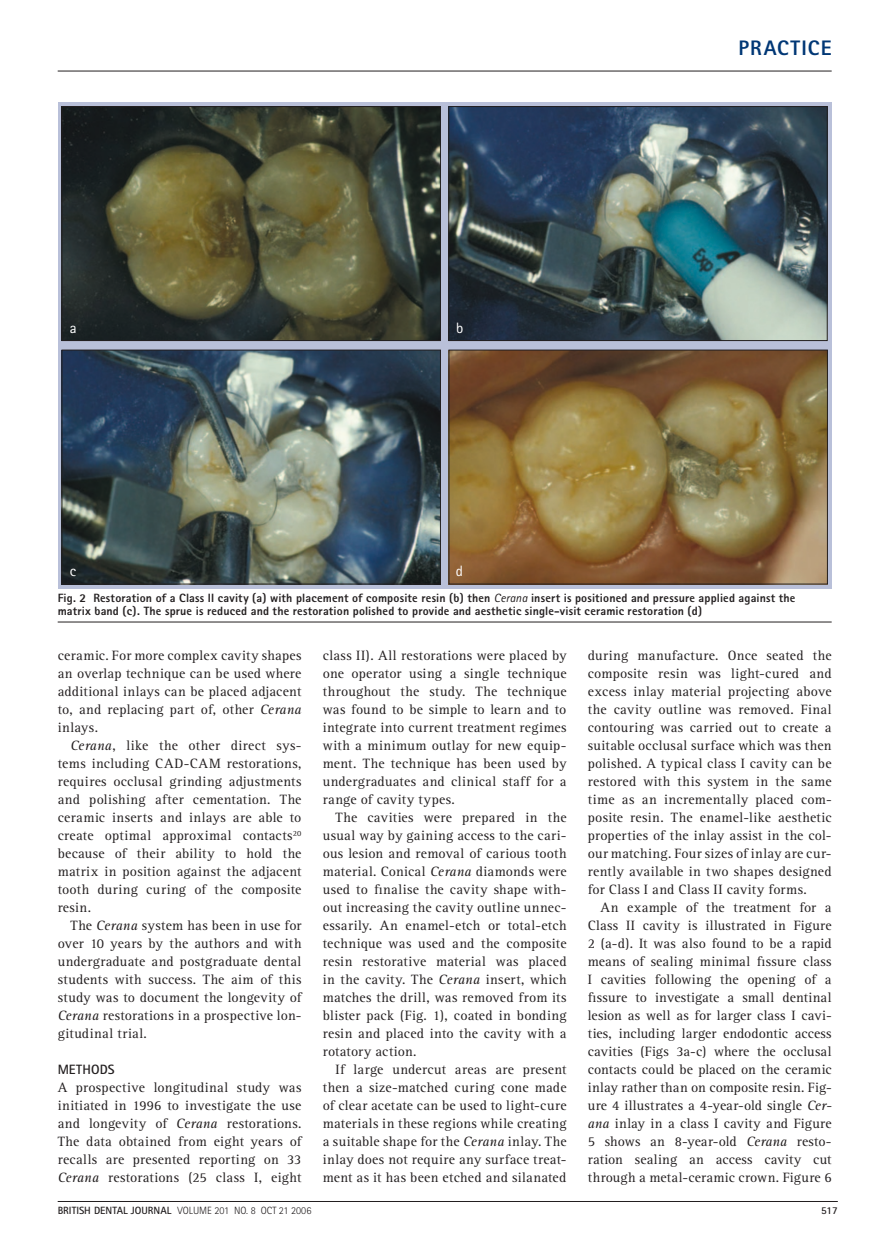
<style>
.page{position:relative;width:895px;height:1253px;background:#fff}
.page>*{position:absolute;margin:0;border:0;box-sizing:border-box;transform-origin:0 0}
.t1{font:800 21px "Rotis Sans Serif";letter-spacing:.055em;color:#013775}
.t2{font:15px "Rotis Sans Serif";color:#fff}
.t3{font:13.95px/18px "Rotis Serif";letter-spacing:.02em;color:#231f20;text-align:justify}
.t4{font:13.95px "Rotis Serif";color:#231f20}
.t5{font:700 13.5px "Rotis Sans Serif";letter-spacing:.01em;color:#231f20}
.t6{font:800 12px/13.5px "Rotis Sans Serif";letter-spacing:.015em;color:#231f20}
.t7{font:10.5px "Rotis Sans Serif Light 3";color:#231f20}
.t8{font:700 10.5px "Rotis Sans Serif";color:#231f20}
.s1{font-weight:400;font-style:italic}
.s2{font-style:italic}
.s3{font-family:"Rotis Sans Serif";font-weight:700}
</style>
<div class="page">
<svg style="left:58px;top:102px;width:774px;height:486px;background:#a9afc5"></svg>
<hr style="left:58px;top:1201px;width:780px;height:1px;background:#231f20">
<hr style="left:58px;top:71px;width:774px;height:1px;background:#231f20">
<img style="left:64px;top:108px;width:375px;height:231px">
<div style="left:62px;top:106px;width:379px;height:235px;border:1px solid #231f20"></div>
<img style="left:450px;top:108px;width:375px;height:231px">
<div style="left:448px;top:106px;width:379px;height:235px;border:1px solid #231f20"></div>
<img style="left:64px;top:352px;width:375px;height:230px">
<div style="left:62px;top:350px;width:379px;height:234px;border:1px solid #231f20"></div>
<img style="left:451px;top:352px;width:374px;height:230px">
<div style="left:449px;top:350px;width:378px;height:234px;border:1px solid #231f20"></div>
<hr style="left:58px;top:622px;width:774px;height:1px;background:#231f20">
<p class="t2" style="left:70px;top:322px;width:8px">a</p>
<p class="t2" style="left:456px;top:322px;width:9px">b</p>
<p class="t2" style="left:70px;top:566px;width:8px">c</p>
<p class="t2" style="left:456px;top:566px;width:9px">d</p>
<p class="t1" style="left:739px;top:41px;width:95px">PRACTICE</p>
<p class="t6" style="left:58px;top:592px;width:739px">Fig. 2 Restoration of a Class II cavity (a) with placement of composite resin (b) then <span class="s1">Cerana</span> insert is positioned and pressure applied against the matrix band (c). The sprue is reduced and the restoration polished to provide and aesthetic single-visit ceramic restoration (d)</p>
<p class="t3" style="left:58px;top:648px;width:245px">ceramic. For more complex cavity shapes</p>
<p class="t3" style="left:58px;top:666px;width:245px">an overlap technique can be used where</p>
<p class="t3" style="left:58px;top:684px;width:245px">additional inlays can be placed adjacent</p>
<p class="t3" style="left:58px;top:702px;width:245px">to, and replacing part of, other <span class="s2">Cerana</span></p>
<p class="t3" style="left:58px;top:720px;width:42px">inlays.</p>
<p class="t3" style="left:70px;top:738px;width:232px"><span class="s2">Cerana</span>, like the other direct sys-</p>
<p class="t3" style="left:58px;top:756px;width:245px">tems including CAD-CAM restorations,</p>
<p class="t3" style="left:58px;top:774px;width:245px">requires occlusal grinding adjustments</p>
<p class="t3" style="left:58px;top:792px;width:245px">and polishing after cementation. The</p>
<p class="t3" style="left:58px;top:810px;width:245px">ceramic inserts and inlays are able to</p>
<p class="t3" style="left:58px;top:828px;width:245px">create optimal approximal contacts<sup>20</sup></p>
<p class="t3" style="left:58px;top:846px;width:245px">because of their ability to hold the</p>
<p class="t3" style="left:58px;top:864px;width:245px">matrix in position against the adjacent</p>
<p class="t3" style="left:58px;top:882px;width:245px">tooth during curing of the composite</p>
<p class="t3" style="left:58px;top:900px;width:35px">resin.</p>
<p class="t3" style="left:70px;top:918px;width:233px">The <span class="s2">Cerana</span> system has been in use for</p>
<p class="t3" style="left:58px;top:936px;width:245px">over 10 years by the authors and with</p>
<p class="t3" style="left:58px;top:954px;width:245px">undergraduate and postgraduate dental</p>
<p class="t3" style="left:58px;top:972px;width:245px">students with success. The aim of this</p>
<p class="t3" style="left:58px;top:990px;width:245px">study was to document the longevity of</p>
<p class="t3" style="left:58px;top:1008px;width:245px"><span class="s2">Cerana</span> restorations in a prospective lon-</p>
<p class="t3" style="left:58px;top:1026px;width:91px">gitudinal trial.</p>
<p class="t5" style="left:58px;top:1065px;width:58px">METHODS</p>
<p class="t3" style="left:58px;top:1080px;width:245px">A prospective longitudinal study was initiated in 1996 to investigate the use and longevity of <span class="s2">Cerana</span> restorations.<br>The data obtained from eight years of recalls are presented reporting on 33<br><span class="s2">Cerana</span> restorations (25 class I, eight</p>
<p class="t3" style="left:323px;top:648px;width:245px">class II). All restorations were placed by</p>
<p class="t3" style="left:323px;top:666px;width:245px">one operator using a single technique</p>
<p class="t3" style="left:323px;top:684px;width:245px">throughout the study. The technique</p>
<p class="t3" style="left:323px;top:702px;width:245px">was found to be simple to learn and to</p>
<p class="t3" style="left:323px;top:720px;width:245px">integrate into current treatment regimes</p>
<p class="t3" style="left:323px;top:738px;width:245px">with a minimum outlay for new equip-</p>
<p class="t3" style="left:323px;top:756px;width:245px">ment. The technique has been used by</p>
<p class="t3" style="left:323px;top:774px;width:245px">undergraduates and clinical staff for a</p>
<p class="t3" style="left:323px;top:792px;width:134px">range of cavity types.</p>
<p class="t3" style="left:335px;top:810px;width:233px">The cavities were prepared in the</p>
<p class="t3" style="left:323px;top:828px;width:245px">usual way by gaining access to the cari-</p>
<p class="t3" style="left:323px;top:846px;width:245px">ous lesion and removal of carious tooth</p>
<p class="t3" style="left:323px;top:864px;width:245px">material. Conical <span class="s2">Cerana</span> diamonds were</p>
<p class="t3" style="left:323px;top:882px;width:245px">used to finalise the cavity shape with-</p>
<p class="t3" style="left:323px;top:900px;width:245px">out increasing the cavity outline unnec-</p>
<p class="t3" style="left:323px;top:918px;width:245px">essarily. An enamel-etch or total-etch</p>
<p class="t3" style="left:323px;top:936px;width:245px">technique was used and the composite</p>
<p class="t3" style="left:323px;top:954px;width:245px">resin restorative material was placed</p>
<p class="t3" style="left:323px;top:972px;width:245px">in the cavity. The <span class="s2">Cerana</span> insert, which</p>
<p class="t3" style="left:323px;top:990px;width:245px">matches the drill, was removed from its</p>
<p class="t3" style="left:323px;top:1008px;width:245px">blister pack (Fig. 1), coated in bonding</p>
<p class="t3" style="left:323px;top:1026px;width:245px">resin and placed into the cavity with a</p>
<p class="t4" style="left:323px;top:1047px;width:95px">rotatory action.</p>
<p class="t3" style="left:335px;top:1062px;width:233px">If large undercut areas are present</p>
<p class="t3" style="left:323px;top:1080px;width:245px">then a size-matched curing cone made</p>
<p class="t3" style="left:323px;top:1098px;width:245px">of clear acetate can be used to light-cure</p>
<p class="t3" style="left:323px;top:1116px;width:245px">materials in these regions while creating</p>
<p class="t3" style="left:323px;top:1134px;width:245px">a suitable shape for the <span class="s2">Cerana</span> inlay. The</p>
<p class="t3" style="left:323px;top:1152px;width:245px">inlay does not require any surface treat-</p>
<p class="t3" style="left:323px;top:1170px;width:245px">ment as it has been etched and silanated</p>
<p class="t3" style="left:588px;top:648px;width:245px">during manufacture. Once seated the</p>
<p class="t3" style="left:588px;top:666px;width:245px">composite resin was light-cured and</p>
<p class="t3" style="left:588px;top:684px;width:245px">excess inlay material projecting above</p>
<p class="t3" style="left:588px;top:702px;width:245px">the cavity outline was removed. Final</p>
<p class="t3" style="left:588px;top:720px;width:245px">contouring was carried out to create a</p>
<p class="t3" style="left:588px;top:738px;width:245px">suitable occlusal surface which was then</p>
<p class="t3" style="left:588px;top:756px;width:245px">polished. A typical class I cavity can be</p>
<p class="t3" style="left:588px;top:774px;width:245px">restored with this system in the same</p>
<p class="t3" style="left:588px;top:792px;width:245px">time as an incrementally placed com-</p>
<p class="t3" style="left:588px;top:810px;width:245px">posite resin. The enamel-like aesthetic</p>
<p class="t3" style="left:588px;top:828px;width:245px">properties of the inlay assist in the col-</p>
<p class="t3" style="left:588px;top:846px;width:245px">our matching. Four sizes of inlay are cur-</p>
<p class="t3" style="left:588px;top:864px;width:245px">rently available in two shapes designed</p>
<p class="t3" style="left:588px;top:882px;width:220px">for Class I and Class II cavity forms.</p>
<p class="t4" style="left:601px;top:903px;width:233px">An example of the treatment for a</p>
<p class="t3" style="left:588px;top:918px;width:245px">Class II cavity is illustrated in Figure</p>
<p class="t4" style="left:588px;top:939px;width:245px">2 (a-d). It was also found to be a rapid</p>
<p class="t3" style="left:588px;top:954px;width:245px">means of sealing minimal fissure class</p>
<p class="t3" style="left:588px;top:972px;width:245px">I cavities following the opening of a</p>
<p class="t3" style="left:588px;top:990px;width:245px">fissure to investigate a small dentinal</p>
<p class="t3" style="left:588px;top:1008px;width:245px">lesion as well as for larger class I cavi-</p>
<p class="t3" style="left:588px;top:1026px;width:245px">ties, including larger endodontic access</p>
<p class="t3" style="left:588px;top:1044px;width:245px">cavities (Figs 3a-c) where the occlusal</p>
<p class="t3" style="left:588px;top:1062px;width:245px">contacts could be placed on the ceramic</p>
<p class="t3" style="left:588px;top:1080px;width:245px">inlay rather than on composite resin. Fig-</p>
<p class="t3" style="left:588px;top:1098px;width:245px">ure 4 illustrates a 4-year-old single <span class="s2">Cer-</span></p>
<p class="t3" style="left:588px;top:1116px;width:245px"><span class="s2">ana</span> inlay in a class I cavity and Figure</p>
<p class="t3" style="left:588px;top:1134px;width:245px">5 shows an 8-year-old <span class="s2">Cerana</span> resto-</p>
<p class="t3" style="left:588px;top:1152px;width:245px">ration sealing an access cavity cut</p>
<p class="t3" style="left:588px;top:1170px;width:245px">through a metal-ceramic crown. Figure 6</p>
<p class="t7" style="left:58px;top:1207px;width:255px"><span class="s3">BRITISH DENTAL JOURNAL</span> VOLUME 201 NO. 8 OCT 21 2006</p>
<p class="t8" style="left:821px;top:1207px;width:18px">517</p>
</div>
